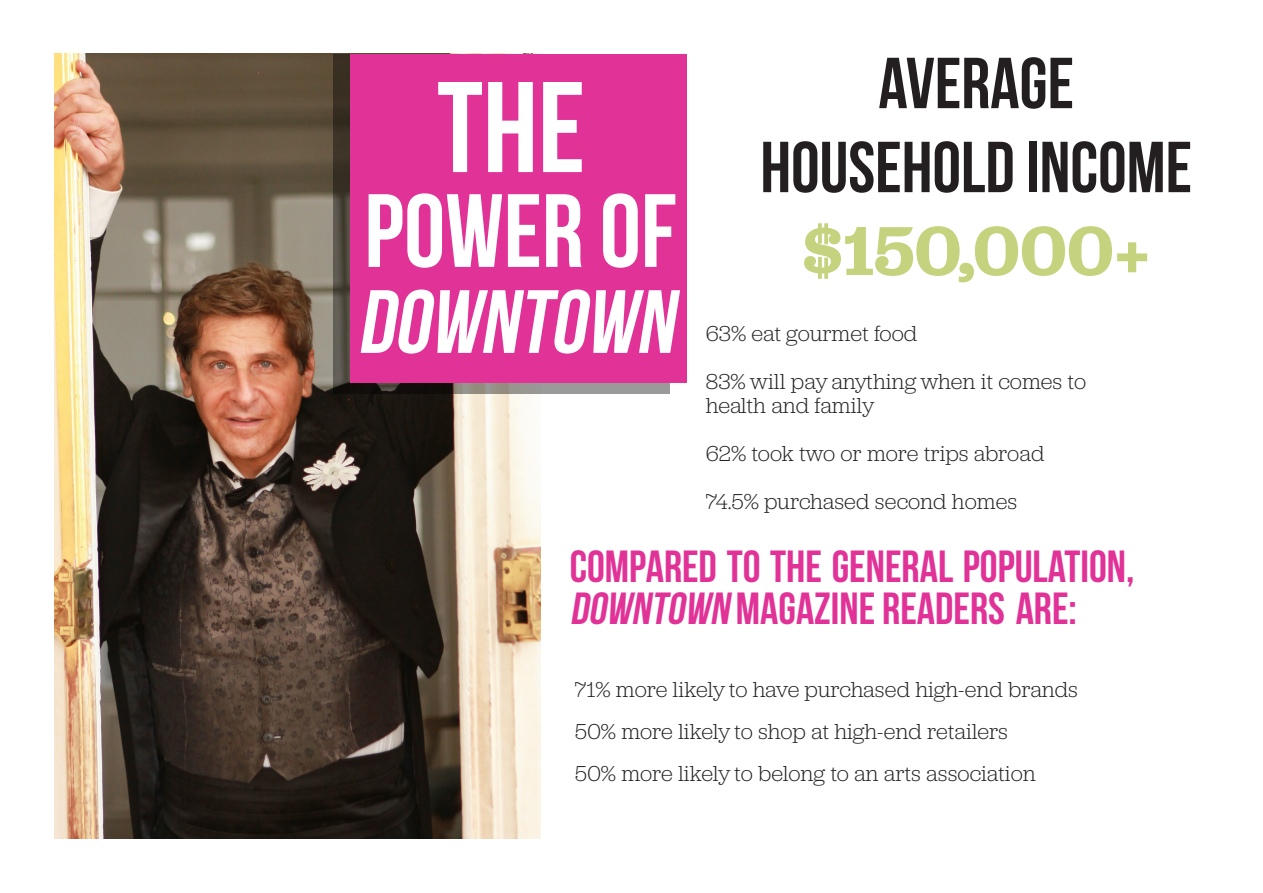
<style>
.page{position:relative;width:1263px;height:893px;background:#fff}
.page>*{position:absolute;margin:0;border:0;box-sizing:border-box;transform-origin:0 0}
.t1{font:700 128.7px "Bebas Neue";color:#fff}
.t2{font:700 103.8px "Bebas Neue";color:#fff}
.t3{font:italic 700 89.55px "Bebas Neue";color:#fff}
.t4{font:700 72px "Bebas Neue";color:#231f20}
.t5{font:600 72px "Jubilat";color:#c6d37e}
.t6{font:700 45px/42px "Bebas Neue";color:#e13297}
.t7{font:300 22.5px "Jubilat";letter-spacing:-.005em;color:#231f20}
.s1{font-style:italic}
</style>
<div class="page">
<img style="left:54px;top:54px;width:486px;height:785px">
<svg style="left:333px;top:54px;width:337px;height:339px;background:#5a4f4a"></svg>
<div style="left:350px;top:54px;width:336px;height:328px;background:#e13297"></div>
<p class="t4" style="left:878px;top:44px;width:197px">AVERAGE</p>
<p class="t4" style="left:760px;top:128px;width:433px">HOUSEHOLD INCOME</p>
<p class="t5" style="left:803px;top:205px;width:348px">$150,000+</p>
<p class="t1" style="left:437px;top:57px;width:150px">THE</p>
<p class="t2" style="left:364px;top:174px;width:314px">POWER OF</p>
<p class="t3" style="left:357px;top:273px;width:333px">DOWNTOWN</p>
<p class="t7" style="left:706px;top:319px;width:213px">63% eat gourmet food</p>
<p class="t7" style="left:706px;top:367px;width:382px">83% will pay anything when it comes to</p>
<p class="t7" style="left:706px;top:391px;width:170px">health and family</p>
<p class="t7" style="left:706px;top:439px;width:341px">62% took two or more trips abroad</p>
<p class="t7" style="left:706px;top:487px;width:313px">74.5% purchased second homes</p>
<p class="t6" style="left:570px;top:545px;width:566px">COMPARED TO THE GENERAL POPULATION,<br><span class="s1">DOWNTOWN</span> MAGAZINE READERS ARE:</p>
<p class="t7" style="left:575px;top:676px;width:505px">71% more likely to have purchased high-end brands</p>
<p class="t7" style="left:575px;top:718px;width:435px">50% more likely to shop at high-end retailers</p>
<p class="t7" style="left:575px;top:760px;width:463px">50% more likely to belong to an arts association</p>
</div>
